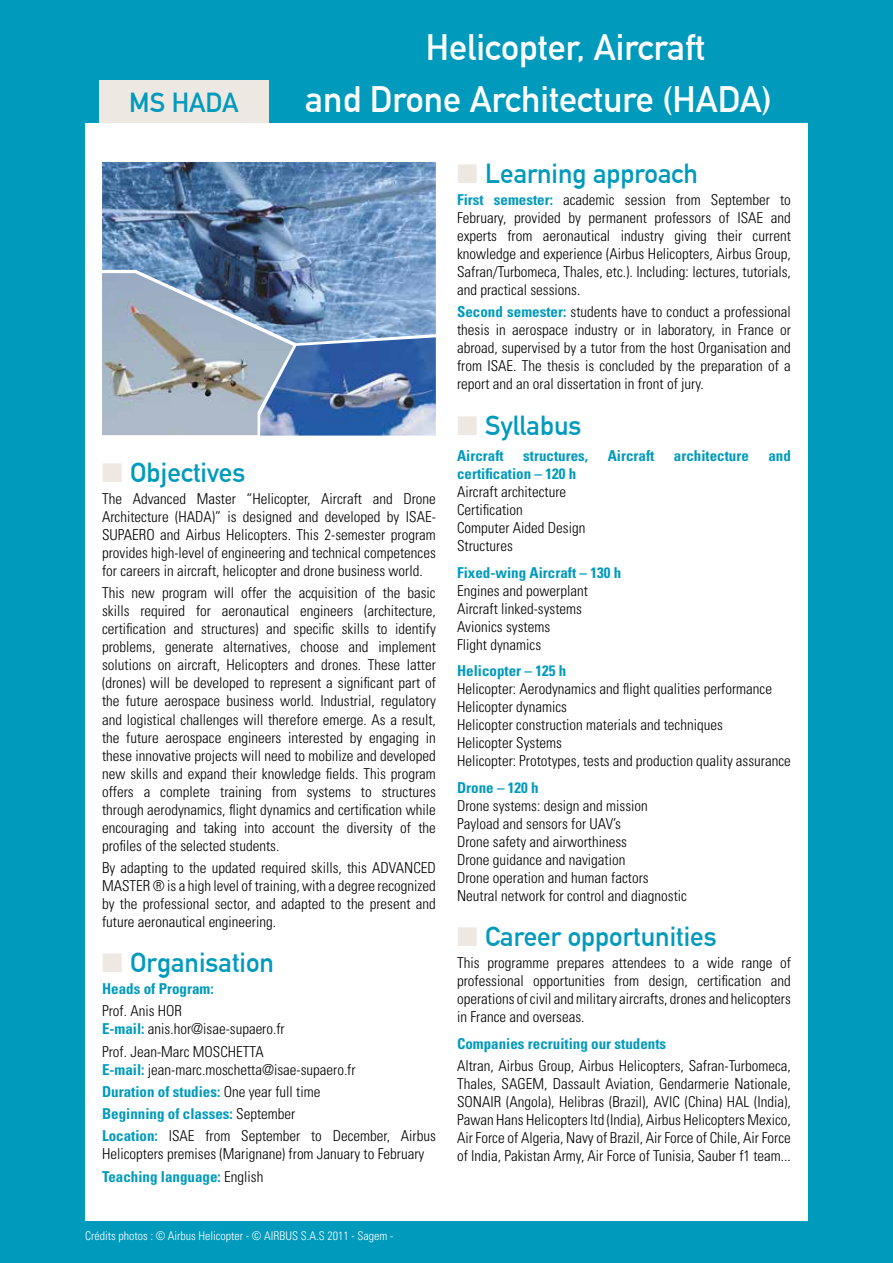
<style>
.page{position:relative;width:893px;height:1263px;background:#009abc}
.page>*{position:absolute;margin:0;border:0;box-sizing:border-box;transform-origin:0 0}
.t1{font:700 36px/51.8px "DIN Alternate";color:#fff}
.t2{font:700 27px "DIN Alternate";color:#009abc}
.t3{font:300 condensed 15px/18px "Univers LT Std";color:#000;text-align:justify}
.t4{font:700 condensed 15px/22.2px "Univers";color:#009abc}
.t5{font:300 condensed 12px "Univers LT Std";color:#fff}
.s1{color:#ede8e1}
.s2{font-family:"Univers";font-weight:700;color:#009abc}
.s3{font-family:"Univers LT Std";font-weight:300;color:#000}
</style>
<div class="page">
<div style="left:99px;top:80px;width:170px;height:44px;background:#ede8e1"></div>
<div style="left:85px;top:123px;width:723px;height:1097px;background:#fff"></div>
<img style="left:102px;top:162px;width:334px;height:175px">
<img style="left:260px;top:337px;width:176px;height:99px">
<img style="left:102px;top:273px;width:191px;height:162px">
<h2 class="t2" style="left:129px;top:82px;width:111px">MS HADA</h2>
<h1 class="t1" style="left:305px;top:19px;width:468px;text-indent:121px">Helicopter, Aircraft<br>and Drone Architecture (HADA)</h1>
<h2 class="t2" style="left:102px;top:452px;width:145px"><span class="s1">■</span> Objectives</h2>
<p class="t3" style="left:102px;top:490px;width:335px">The Advanced Master “Helicopter, Aircraft and Drone Architecture (HADA)” is designed and developed by ISAE-SUPAERO and Airbus Helicopters. This 2-semester program provides high-level of engineering and technical competences for careers in aircraft, helicopter and drone business world.</p>
<p class="t3" style="left:102px;top:584px;width:335px">This new program will offer the acquisition of the basic skills required for aeronautical engineers (architecture, certification and structures) and specific skills to identify problems, generate alternatives, choose and implement solutions on aircraft, Helicopters and drones. These latter (drones) will be developed to represent a significant part of the future aerospace business world. Industrial, regulatory and logistical challenges will therefore emerge. As a result, the future aerospace engineers interested by engaging in these innovative projects will need to mobilize and developed new skills and expand their knowledge fields. This program offers a complete training from systems to structures through aerodynamics, flight dynamics and certification while encouraging and taking into account the diversity of the profiles of the selected students.</p>
<p class="t3" style="left:102px;top:858px;width:335px">By adapting to the updated required skills, this ADVANCED MASTER ® is a high level of training, with a degree recognized by the professional sector, and adapted to the present and future aeronautical engineering.</p>
<h2 class="t2" style="left:102px;top:942px;width:173px"><span class="s1">■</span> Organisation</h2>
<p class="t4" style="left:102px;top:978px;width:113px">Heads of Program:</p>
<p class="t3" style="left:102px;top:1002px;width:184px">Prof. Anis HOR<br><span class="s2">E-mail:</span> anis.hor@isae-supaero.fr</p>
<p class="t3" style="left:102px;top:1042px;width:255px">Prof. Jean-Marc MOSCHETTA<br><span class="s2">E-mail:</span> jean-marc.moschetta@isae-supaero.fr</p>
<p class="t4" style="left:102px;top:1080px;width:220px">Duration of studies: <span class="s3">One year full time<br></span>Beginning of classes: <span class="s3">September</span></p>
<p class="t3" style="left:102px;top:1127px;width:335px"><span class="s2">Location:</span> ISAE from September to December, Airbus<br>Helicopters premises (Marignane) from January to February</p>
<p class="t4" style="left:102px;top:1165px;width:163px">Teaching language: <span class="s3">English</span></p>
<p class="t5" style="left:85px;top:1228px;width:310px">Crédits photos : © Airbus Helicopter - © AIRBUS S.A.S 2011 - Sagem -</p>
<h2 class="t2" style="left:457px;top:153px;width:242px"><span class="s1">■</span> Learning approach</h2>
<p class="t3" style="left:457px;top:191px;width:335px"><span class="s2">First semester:</span> academic session from September to February, provided by permanent professors of ISAE and experts from aeronautical industry giving their current knowledge and experience (Airbus Helicopters, Airbus Group, Safran/Turbomeca, Thales, etc.). Including: lectures, tutorials, and practical sessions.</p>
<p class="t3" style="left:457px;top:303px;width:335px"><span class="s2">Second semester:</span> students have to conduct a professional thesis in aerospace industry or in laboratory, in France or abroad, supervised by a tutor from the host Organisation and from ISAE. The thesis is concluded by the preparation of a report and an oral dissertation in front of jury.</p>
<h2 class="t2" style="left:457px;top:404px;width:126px"><span class="s1">■</span> Syllabus</h2>
<p class="t4" style="left:457px;top:444px;width:48px">Aircraft</p>
<p class="t4" style="left:523px;top:444px;width:66px">structures,</p>
<p class="t4" style="left:608px;top:444px;width:48px">Aircraft</p>
<p class="t4" style="left:674px;top:444px;width:76px">architecture</p>
<p class="t4" style="left:768px;top:444px;width:24px">and</p>
<p class="t4" style="left:457px;top:462px;width:121px">certification – 120 h</p>
<p class="t3" style="left:457px;top:483px;width:130px;text-align:left">Aircraft architecture<br>Certification<br>Computer Aided Design<br>Structures</p>
<p class="t4" style="left:457px;top:561px;width:166px">Fixed-wing Aircraft – 130 h</p>
<p class="t3" style="left:457px;top:581px;width:132px;text-align:left">Engines and powerplant<br>Aircraft linked-systems<br>Avionics systems<br>Flight dynamics</p>
<p class="t4" style="left:457px;top:660px;width:111px">Helicopter – 125 h</p>
<p class="t3" style="left:457px;top:680px;width:335px;text-align:left">Helicopter: Aerodynamics and flight qualities performance Helicopter dynamics<br>Helicopter construction materials and techniques<br>Helicopter Systems<br>Helicopter: Prototypes, tests and production quality assurance</p>
<p class="t4" style="left:457px;top:776px;width:83px">Drone – 120 h</p>
<p class="t3" style="left:457px;top:796px;width:231px;text-align:left">Drone systems: design and mission Payload and sensors for UAV’s<br>Drone safety and airworthiness<br>Drone guidance and navigation<br>Drone operation and human factors Neutral network for control and diagnostic</p>
<h2 class="t2" style="left:457px;top:916px;width:261px"><span class="s1">■</span> Career opportunities</h2>
<p class="t3" style="left:457px;top:954px;width:335px">This programme prepares attendees to a wide range of professional opportunities from design, certification and operations of civil and military aircrafts, drones and helicopters in France and overseas.</p>
<p class="t4" style="left:457px;top:1032px;width:211px">Companies recruiting our students</p>
<p class="t3" style="left:457px;top:1056px;width:335px">Altran, Airbus Group, Airbus Helicopters, Safran-Turbomeca, Thales, SAGEM, Dassault Aviation, Gendarmerie Nationale, SONAIR (Angola), Helibras (Brazil), AVIC (China) HAL (India), Pawan Hans Helicopters ltd (India), Airbus Helicopters Mexico, Air Force of Algeria, Navy of Brazil, Air Force of Chile, Air Force of India, Pakistan Army, Air Force of Tunisia, Sauber f1 team...</p>
</div>
